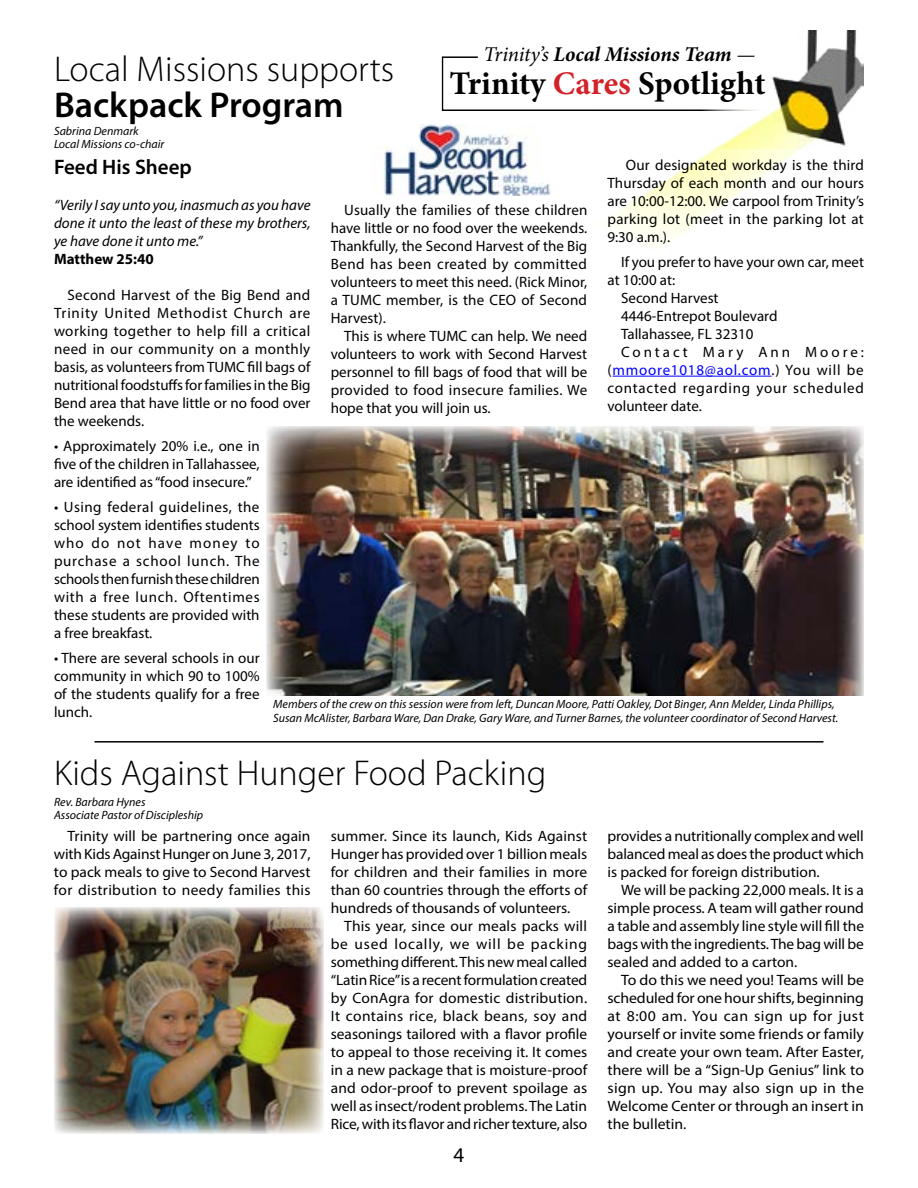
<style>
.page{position:relative;width:918px;height:1188px;background:#fff}
.page>*{position:absolute;margin:0;border:0;box-sizing:border-box;transform-origin:0 0}
.t1{font:300 36px "Myriad Pro";color:#000}
.t2{font:600 36px "Myriad Pro";color:#000}
.t3{font:700 33px "Minion Pro";color:#000}
.t4{font:italic 700 21px "Minion Pro";letter-spacing:-.005em;color:#000}
.t5{font:600 21px "Myriad Pro";color:#000}
.t6{font:21px "Myriad Pro";color:#000}
.t7{font:15px/18px "Myriad Pro";color:#000;text-align:justify}
.t8{font:15px/18px "Myriad Pro";color:#000;text-align:justify;scale:1.05 1}
.t9{font:italic 15px/18px "Myriad Pro";color:#000;text-align:justify}
.t10{font:15px "Myriad Pro";letter-spacing:.05em;color:#000}
.t11{font:15px "Myriad Pro";letter-spacing:.05em;color:#00f}
.t12{font:15px "Myriad Pro";letter-spacing:.195em;color:#000}
.t13{font:700 15px "Myriad Pro";color:#000}
.t14{font:italic 12px/13.5px "Myriad Pro";color:#000}
.s1{font-weight:400}
.s2{color:#d2232a}
.s3{color:#000}
</style>
<div class="page">
<img style="left:610px;top:148px;width:191px;height:95px">
<div style="left:442px;top:56px;width:328px;height:55px;border:2px solid #000"></div>
<div style="left:478px;top:31px;width:294px;height:72px;background:#fff"></div>
<img style="left:594px;top:30px;width:270px;height:118px">
<hr style="left:613px;top:376px;width:159px;height:1px;background:#00f">
<img style="left:383px;top:124px;width:167px;height:71px">
<hr style="left:94px;top:741px;width:730px;height:2px;background:#000">
<img style="left:266px;top:427px;width:598px;height:269px">
<img style="left:54px;top:907px;width:270px;height:227px">
<h1 class="t1" style="left:54px;top:49px;width:342px">Local Missions supports</h1>
<h1 class="t2" style="left:54px;top:82px;width:291px">Backpack Program</h1>
<p class="t14" style="left:54px;top:124px;width:112px">Sabrina Denmark<br>Local Missions co-chair</p>
<h3 class="t4" style="left:483px;top:40px;width:273px"><span class="s1">Trinity’s</span> Local Missions Team <span class="s1">—</span></h3>
<h2 class="t3" style="left:449px;top:60px;width:318px">Trinity <span class="s2">Cares</span> Spotlight</h2>
<p class="t7" style="left:608px;top:156px;width:258px;text-indent:18px">Our designated workday is the third Thursday of each month and our hours are 10:00-12:00. We carpool from Trinity’s parking lot (meet in the parking lot at 9:30 a.m.).</p>
<p class="t7" style="left:621px;top:252px;width:245px">If you prefer to have your own car, meet</p>
<p class="t7" style="left:608px;top:270px;width:69px">at 10:00 at:</p>
<p class="t7" style="left:621px;top:288px;width:99px">Second Harvest</p>
<p class="t7" style="left:621px;top:306px;width:158px">4446-Entrepot Boulevard</p>
<p class="t7" style="left:621px;top:324px;width:134px">Tallahassee, FL 32310</p>
<p class="t12" style="left:621px;top:342px;width:244px">Contact Mary Ann Moore:</p>
<p class="t11" style="left:608px;top:360px;width:258px"><span class="s3">(</span>mmoore1018@aol.com<span class="s3">.) You will be</span></p>
<p class="t10" style="left:608px;top:378px;width:258px">contacted regarding your scheduled</p>
<p class="t7" style="left:608px;top:396px;width:96px">volunteer date.</p>
<h3 class="t5" style="left:54px;top:154px;width:139px">Feed His Sheep</h3>
<p class="t9" style="left:54px;top:196px;width:258px">“Verily I say unto you, inasmuch as you have done it unto the least of these my brothers, ye have done it unto me.”</p>
<p class="t13" style="left:54px;top:250px;width:101px">Matthew 25:40</p>
<p class="t7" style="left:54px;top:286px;width:258px;text-indent:14px">Second Harvest of the Big Bend and Trinity United Methodist Church are working together to help fill a critical need in our community on a monthly basis, as volunteers from TUMC fill bags of nutritional foodstuffs for families in the Big Bend area that have little or no food over the weekends.</p>
<p class="t7" style="left:54px;top:437px;width:207px">• Approximately 20% i.e., one in five of the children in Tallahassee, are identified as “food insecure.”</p>
<p class="t7" style="left:54px;top:498px;width:207px">• Using federal guidelines, the school system identifies students who do not have money to purchase a school lunch. The schools then furnish these children with a free lunch. Oftentimes these students are provided with a free breakfast.</p>
<p class="t7" style="left:54px;top:648px;width:207px">• There are several schools in our community in which 90 to 100% of the students qualify for a free lunch.</p>
<p class="t7" style="left:331px;top:201px;width:258px;text-indent:14px">Usually the families of these children have little or no food over the weekends.<br>Thankfully, the Second Harvest of the Big Bend has been created by committed volunteers to meet this need. (Rick Minor, a TUMC member, is the CEO of Second Harvest).</p>
<p class="t7" style="left:331px;top:327px;width:258px;text-indent:14px">This is where TUMC can help. We need volunteers to work with Second Harvest personnel to fill bags of food that will be provided to food insecure families. We hope that you will join us.</p>
<p class="t14" style="left:273px;top:697px;width:567px">Members of the crew on this session were from left, Duncan Moore, Patti Oakley, Dot Binger, Ann Melder, Linda Phillips,<br>Susan McAlister, Barbara Ware, Dan Drake, Gary Ware, and Turner Barnes, the volunteer coordinator of Second Harvest.</p>
<h1 class="t1" style="left:54px;top:754px;width:494px">Kids Against Hunger Food Packing</h1>
<p class="t7" style="left:54px;top:827px;width:258px;text-indent:14px">Trinity will be partnering once again with Kids Against Hunger on June 3, 2017, to pack meals to give to Second Harvest for distribution to needy families this</p>
<p class="t7" style="left:331px;top:827px;width:258px">summer. Since its launch, Kids Against Hunger has provided over 1 billion meals for children and their families in more than 60 countries through the efforts of hundreds of thousands of volunteers.</p>
<p class="t7" style="left:331px;top:917px;width:258px;text-indent:14px">This year, since our meals packs will be used locally, we will be packing something different. This new meal called “Latin Rice” is a recent formulation created by ConAgra for domestic distribution.<br>It contains rice, black beans, soy and seasonings tailored with a flavor profile to appeal to those receiving it. It comes in a new package that is moisture-proof and odor-proof to prevent spoilage as well as insect/rodent problems. The Latin Rice, with its flavor and richer texture, also</p>
<p class="t14" style="left:54px;top:795px;width:151px">Rev. Barbara Hynes<br>Associate Pastor of Discipleship</p>
<h3 class="t6" style="left:454px;top:1142px;width:12px">4</h3>
<p class="t7" style="left:608px;top:827px;width:258px">provides a nutritionally complex and well balanced meal as does the product which is packed for foreign distribution.</p>
<p class="t7" style="left:608px;top:881px;width:258px;text-indent:14px">We will be packing 22,000 meals. It is a simple process. A team will gather round a table and assembly line style will fill the bags with the ingredients. The bag will be sealed and added to a carton.</p>
<p class="t8" style="left:608px;top:971px;width:246px;text-indent:13px">To do this we need you! Teams will be scheduled for one hour shifts, beginning at 8:00 am. You can sign up for just yourself or invite some friends or family and create your own team. After Easter, there will be a “Sign-Up Genius” link to sign up. You may also sign up in the Welcome Center or through an insert in the bulletin.</p>
</div>
